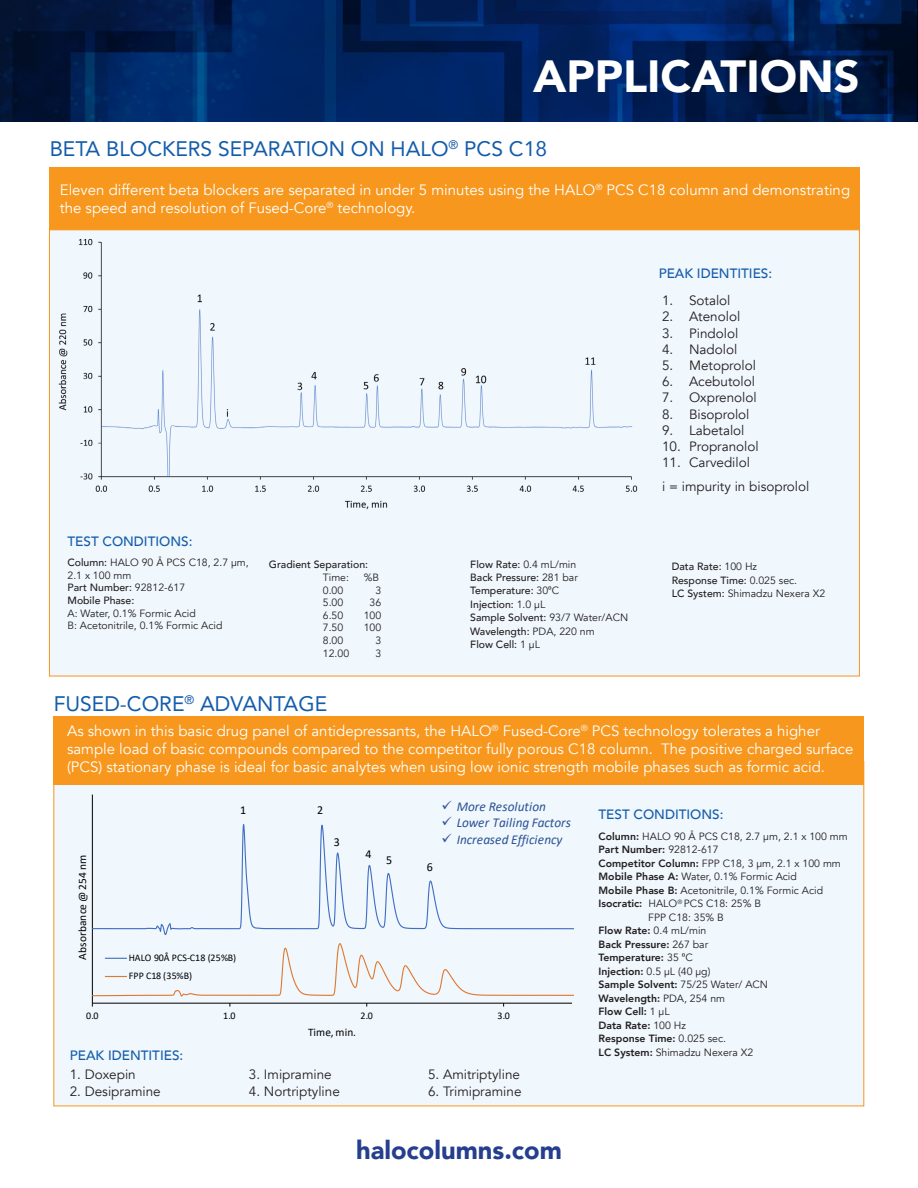
<style>
.page{position:relative;width:918px;height:1188px;background:#fff}
.page>*{position:absolute;margin:0;border:0;box-sizing:border-box;transform-origin:0 0}
.t1{font:900 45px "Avenir";color:#fff}
.t2{font:900 25.5px "Avenir";color:#253f8e}
.Headline{font:21px "Avenir";color:#135cab}
.t3{font:15px/18px "Avenir";color:#fff}
.t4{font:13.5px "Avenir";color:#231f20}
.t5{font:500 13.5px "Avenir";color:#135cab}
.t6{font:italic 13.5px "Calibri";color:#2f5597}
.t7{font:12.15px "Calibri";color:#000}
.t8{font:11.55px "Calibri";letter-spacing:.005em;color:#000}
.t9{font:11.25px "Calibri";letter-spacing:.005em;color:#000}
.t10{font:10.5px "Avenir";color:#231f20}
.t11{font:500 10.5px "Avenir";color:#231f20}
.t12{font:800 10.5px "Avenir";color:#231f20}
.t13{font:10.2px/18.3px "Calibri";letter-spacing:.01em;color:#000}
.s1{font-weight:500}
.s2{font-weight:400}
.s3{font-family:"Minion Pro";font-weight:400}
.s4{font-weight:800}
</style>
<div class="page">
<div style="left:49px;top:167px;width:811px;height:66px;background:#f7971d"></div>
<div style="left:54px;top:761px;width:810px;height:345px;background:#f0f7fd"></div>
<div style="left:49px;top:230px;width:811px;height:446px;background:#f0f7fd"></div>
<div style="left:54px;top:716px;width:810px;height:69px;background:#f7971d"></div>
<img style="left:49px;top:236px;width:589px;height:282px">
<img style="left:0;top:0;width:918px;height:121px">
<svg style="left:91px;top:794px;width:483px;height:213px"></svg>
<p class="t1" style="left:533px;top:38px;width:328px">APPLICATIONS</p>
<p class="Headline" style="left:50px;top:131px;width:499px">BETA BLOCKERS SEPARATION ON HALO<sup>®</sup> PCS C18</p>
<p class="t3" style="left:60px;top:182px;width:792px">Eleven different beta blockers are separated in under 5 minutes using the HALO<sup>®</sup> PCS C18 column and demonstrating the speed and resolution of Fused-Core<sup>®</sup> technology.</p>
<p class="t5" style="left:659px;top:262px;width:115px">PEAK IDENTITIES:</p>
<p class="t5" style="left:68px;top:530px;width:126px">TEST CONDITIONS:</p>
<p class="t10" style="left:68px;top:556px;width:183px"><span class="s1">Column:</span> HALO 90 Å PCS C18, 2.7 µm,</p>
<p class="t10" style="left:68px;top:569px;width:65px">2.1 x 100 mm</p>
<p class="t11" style="left:68px;top:579px;width:119px">Part Number: <span class="s2">92812-617</span></p>
<p class="t11" style="left:68px;top:591px;width:68px">Mobile Phase:</p>
<p class="t10" style="left:68px;top:607px;width:130px">A: Water, 0.1% Formic Acid</p>
<p class="t10" style="left:68px;top:619px;width:156px">B: Acetonitrile, 0.1% Formic Acid</p>
<p class="t11" style="left:269px;top:556px;width:101px">Gradient Separation:</p>
<p class="t10" style="left:323px;top:571px;width:28px">Time:</p>
<p class="t10" style="left:364px;top:571px;width:17px">%B</p>
<p class="t10" style="left:323px;top:584px;width:22px">0.00</p>
<p class="t10" style="left:375px;top:584px;width:7px">3</p>
<p class="t10" style="left:323px;top:596px;width:22px">5.00</p>
<p class="t10" style="left:370px;top:596px;width:13px">36</p>
<p class="t10" style="left:323px;top:609px;width:22px">6.50</p>
<p class="t10" style="left:364px;top:609px;width:19px">100</p>
<p class="t10" style="left:323px;top:621px;width:22px">7.50</p>
<p class="t10" style="left:364px;top:621px;width:19px">100</p>
<p class="t10" style="left:323px;top:634px;width:22px">8.00</p>
<p class="t10" style="left:375px;top:634px;width:7px">3</p>
<p class="t10" style="left:323px;top:647px;width:28px">12.00</p>
<p class="t10" style="left:375px;top:647px;width:7px">3</p>
<p class="t11" style="left:470px;top:556px;width:107px">Flow Rate: <span class="s2">0.4 mL/min</span></p>
<p class="t11" style="left:470px;top:568px;width:109px">Back Pressure: <span class="s2">281 bar</span></p>
<p class="t11" style="left:470px;top:582px;width:90px">Temperature: <span class="s2">30</span><span class="s3">⁰</span><span class="s2">C</span></p>
<p class="t11" style="left:470px;top:595px;width:77px">Injection: <span class="s2">1.0 µL</span></p>
<p class="t11" style="left:470px;top:609px;width:159px">Sample Solvent: <span class="s2">93/7 Water/ACN</span></p>
<p class="t11" style="left:470px;top:622px;width:126px">Wavelength: <span class="s2">PDA, 220 nm</span></p>
<p class="t11" style="left:470px;top:636px;width:71px">Flow Cell: <span class="s2">1 µL</span></p>
<p class="t4" style="left:662px;top:293px;width:70px">1. Sotalol</p>
<p class="t4" style="left:662px;top:309px;width:80px">2. Atenolol</p>
<p class="t4" style="left:662px;top:325px;width:78px">3. Pindolol</p>
<p class="t4" style="left:662px;top:341px;width:77px">4. Nadolol</p>
<p class="t4" style="left:662px;top:357px;width:95px">5. Metoprolol</p>
<p class="t4" style="left:662px;top:374px;width:95px">6. Acebutolol</p>
<p class="t4" style="left:662px;top:390px;width:96px">7. Oxprenolol</p>
<p class="t4" style="left:662px;top:406px;width:89px">8. Bisoprolol</p>
<p class="t4" style="left:662px;top:422px;width:84px">9. Labetalol</p>
<p class="t4" style="left:662px;top:438px;width:98px">10. Propranolol</p>
<p class="t4" style="left:662px;top:455px;width:89px">11. Carvedilol</p>
<p class="t4" style="left:662px;top:478px;width:149px">i = impurity in bisoprolol</p>
<p class="t11" style="left:672px;top:557px;width:87px">Data Rate: <span class="s2">100 Hz</span></p>
<p class="t11" style="left:672px;top:571px;width:127px">Response Time: <span class="s2">0.025 sec.</span></p>
<p class="t10" style="left:672px;top:587px;width:155px"><span class="s1">LC System:</span> Shimadzu Nexera X2</p>
<p class="Headline" style="left:54px;top:687px;width:275px">FUSED-CORE<sup>®</sup> ADVANTAGE</p>
<p class="t3" style="left:67px;top:723px;width:788px">As shown in this basic drug panel of antidepressants, the HALO<sup>®</sup> Fused-Core<sup>®</sup> PCS technology tolerates a higher sample load of basic compounds compared to the competitor fully porous C18 column. The positive charged surface (PCS) stationary phase is ideal for basic analytes when using low ionic strength mobile phases such as formic acid.</p>
<p class="t5" style="left:599px;top:802px;width:126px">TEST CONDITIONS:</p>
<p class="t10" style="left:599px;top:830px;width:251px"><span class="s4">Column:</span> HALO 90 Å PCS C18, 2.7 µm, 2.1 x 100 mm</p>
<p class="t12" style="left:599px;top:841px;width:121px">Part Number: <span class="s2">92812-617</span></p>
<p class="t10" style="left:599px;top:857px;width:244px"><span class="s4">Competitor Column:</span> FPP C18, 3 µm, 2.1 x 100 mm</p>
<p class="t10" style="left:599px;top:870px;width:200px"><span class="s4">Mobile Phase A:</span> Water, 0.1% Formic Acid</p>
<p class="t10" style="left:599px;top:884px;width:226px"><span class="s4">Mobile Phase B:</span> Acetonitrile, 0.1% Formic Acid</p>
<p class="t10" style="left:599px;top:897px;width:164px"><span class="s4">Isocratic:</span> HALO<sup>®</sup> PCS C18: 25% B</p>
<p class="t10" style="left:648px;top:911px;width:77px">FPP C18: 35% B</p>
<p class="t12" style="left:599px;top:922px;width:109px">Flow Rate: <span class="s2">0.4 mL/min</span></p>
<p class="t12" style="left:599px;top:936px;width:111px">Back Pressure: <span class="s2">267 bar</span></p>
<p class="t12" style="left:599px;top:949px;width:96px">Temperature: <span class="s2">35</span> <span class="s3">⁰</span><span class="s2">C</span></p>
<p class="t10" style="left:599px;top:965px;width:113px"><span class="s4">Injection:</span> 0.5 µL (40 µg)</p>
<p class="t12" style="left:599px;top:976px;width:171px">Sample Solvent: <span class="s2">75/25 Water/ ACN</span></p>
<p class="t12" style="left:599px;top:990px;width:128px">Wavelength: <span class="s2">PDA, 254 nm</span></p>
<p class="t12" style="left:599px;top:1003px;width:73px">Flow Cell: <span class="s2">1 µL</span></p>
<p class="t12" style="left:599px;top:1017px;width:89px">Data Rate: <span class="s2">100 Hz</span></p>
<p class="t12" style="left:599px;top:1030px;width:129px">Response Time: <span class="s2">0.025 sec.</span></p>
<p class="t10" style="left:599px;top:1046px;width:156px"><span class="s4">LC System:</span> Shimadzu Nexera X2</p>
<p class="t6" style="left:441px;top:797px;width:106px">✓ More Resolution</p>
<p class="t6" style="left:441px;top:814px;width:131px">✓ Lower Tailing Factors</p>
<p class="t6" style="left:441px;top:831px;width:122px">✓ Increased Efficiency</p>
<p class="t7" style="left:240px;top:801px;width:8px">1</p>
<p class="t7" style="left:317px;top:801px;width:8px">2</p>
<p class="t7" style="left:334px;top:834px;width:8px">3</p>
<p class="t7" style="left:365px;top:846px;width:8px">4</p>
<p class="t9" style="left:74px;top:960px;width:106px;rotate:-90deg">Absorbance @ 254 nm</p>
<p class="t7" style="left:386px;top:852px;width:8px">5</p>
<p class="t7" style="left:427px;top:858px;width:8px">6</p>
<p class="t13" style="left:129px;top:948px;width:109px">HALO 90Å PCS-C18 (25%B)<br>FPP C18 (35%B)</p>
<p class="t13" style="left:86px;top:1006px;width:14px">0.0</p>
<p class="t13" style="left:223px;top:1006px;width:14px">1.0</p>
<p class="t13" style="left:360px;top:1006px;width:14px">2.0</p>
<p class="t13" style="left:497px;top:1006px;width:14px">3.0</p>
<p class="t8" style="left:308px;top:1024px;width:50px">Time, min.</p>
<p class="t5" style="left:70px;top:1044px;width:115px">PEAK IDENTITIES:</p>
<p class="t4" style="left:70px;top:1066px;width:68px">1. Doxepin</p>
<p class="t4" style="left:70px;top:1083px;width:93px">2. Desipramine</p>
<p class="t4" style="left:249px;top:1066px;width:84px">3. Imipramine</p>
<p class="t4" style="left:249px;top:1083px;width:92px">4. Nortriptyline</p>
<p class="t4" style="left:428px;top:1066px;width:93px">5. Amitriptyline</p>
<p class="t4" style="left:428px;top:1083px;width:95px">6. Trimipramine</p>
<p class="t2" style="left:356px;top:1128px;width:207px">halocolumns.com</p>
</div>
